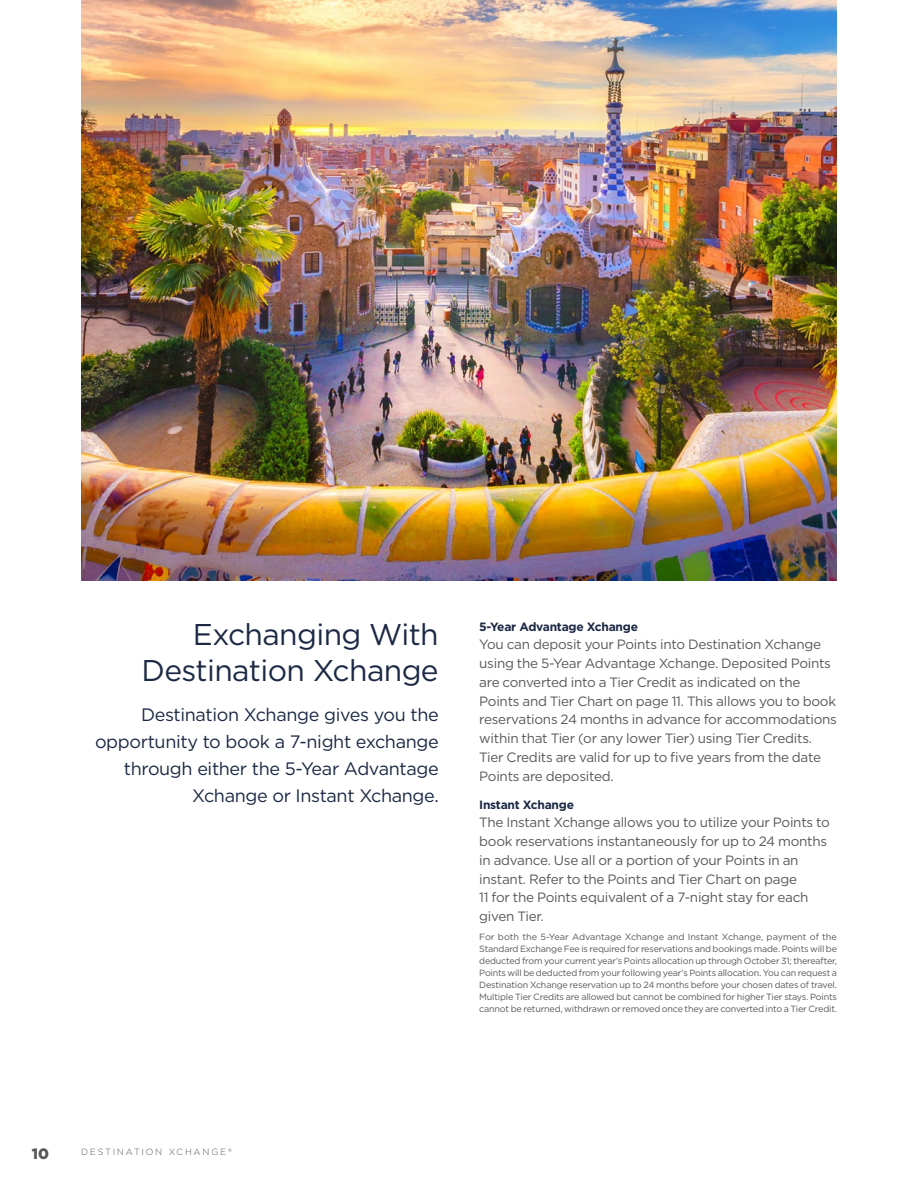
<style>
.page{position:relative;width:918px;height:1188px;background:#fff}
.page>*{position:absolute;margin:0;border:0;box-sizing:border-box;transform-origin:0 0}
.t1{font:30px/36px "Gotham";letter-spacing:-.02em;color:#1c2944;text-align:right}
.t2{font:18px/27px "Gotham";letter-spacing:-.02em;color:#1c2944;text-align:right}
.t3{font:900 15px "Gotham";color:#57585a}
.t4{font:13.5px/18.8px "Gotham";letter-spacing:-.02em;color:#57585a}
.t5{font:700 12px "Gotham";letter-spacing:-.02em;color:#1c2944}
.t6{font:9px/12px "Gotham";letter-spacing:-.02em;color:#57585a;text-align:justify}
.t7{font:300 9px "Gotham";letter-spacing:.2em;color:#57585a}
</style>
<div class="page">
<img style="left:81px;top:0;width:756px;height:580px">
<h1 class="t1" style="left:142px;top:616px;width:299px">Exchanging With<br>Destination Xchange</h1>
<h2 class="t2" style="left:95px;top:701px;width:345px">Destination Xchange gives you the opportunity to book a 7-night exchange through either the 5-Year Advantage Xchange or Instant Xchange.</h2>
<p class="t5" style="left:479px;top:618px;width:160px">5-Year Advantage Xchange</p>
<p class="t4" style="left:479px;top:635px;width:359px">You can deposit your Points into Destination Xchange using the 5-Year Advantage Xchange. Deposited Points are converted into a Tier Credit as indicated on the Points and Tier Chart on page 11. This allows you to book reservations 24 months in advance for accommodations within that Tier (or any lower Tier) using Tier Credits.<br>Tier Credits are valid for up to five years from the date Points are deposited.</p>
<p class="t5" style="left:479px;top:796px;width:96px">Instant Xchange</p>
<p class="t4" style="left:479px;top:813px;width:352px">The Instant Xchange allows you to utilize your Points to book reservations instantaneously for up to 24 months in advance. Use all or a portion of your Points in an instant. Refer to the Points and Tier Chart on page<br>11 for the Points equivalent of a 7-night stay for each given Tier.</p>
<p class="t6" style="left:479px;top:930px;width:359px">For both the 5-Year Advantage Xchange and Instant Xchange, payment of the Standard Exchange Fee is required for reservations and bookings made. Points will be deducted from your current year’s Points allocation up through October 31; thereafter, Points will be deducted from your following year’s Points allocation. You can request a Destination Xchange reservation up to 24 months before your chosen dates of travel.<br>Multiple Tier Credits are allowed but cannot be combined for higher Tier stays. Points cannot be returned, withdrawn or removed once they are converted into a Tier Credit.</p>
<p class="t3" style="left:32px;top:1144px;width:19px">10</p>
<p class="t7" style="left:81px;top:1146px;width:152px">DESTINATION XCHANGE®</p>
</div>
